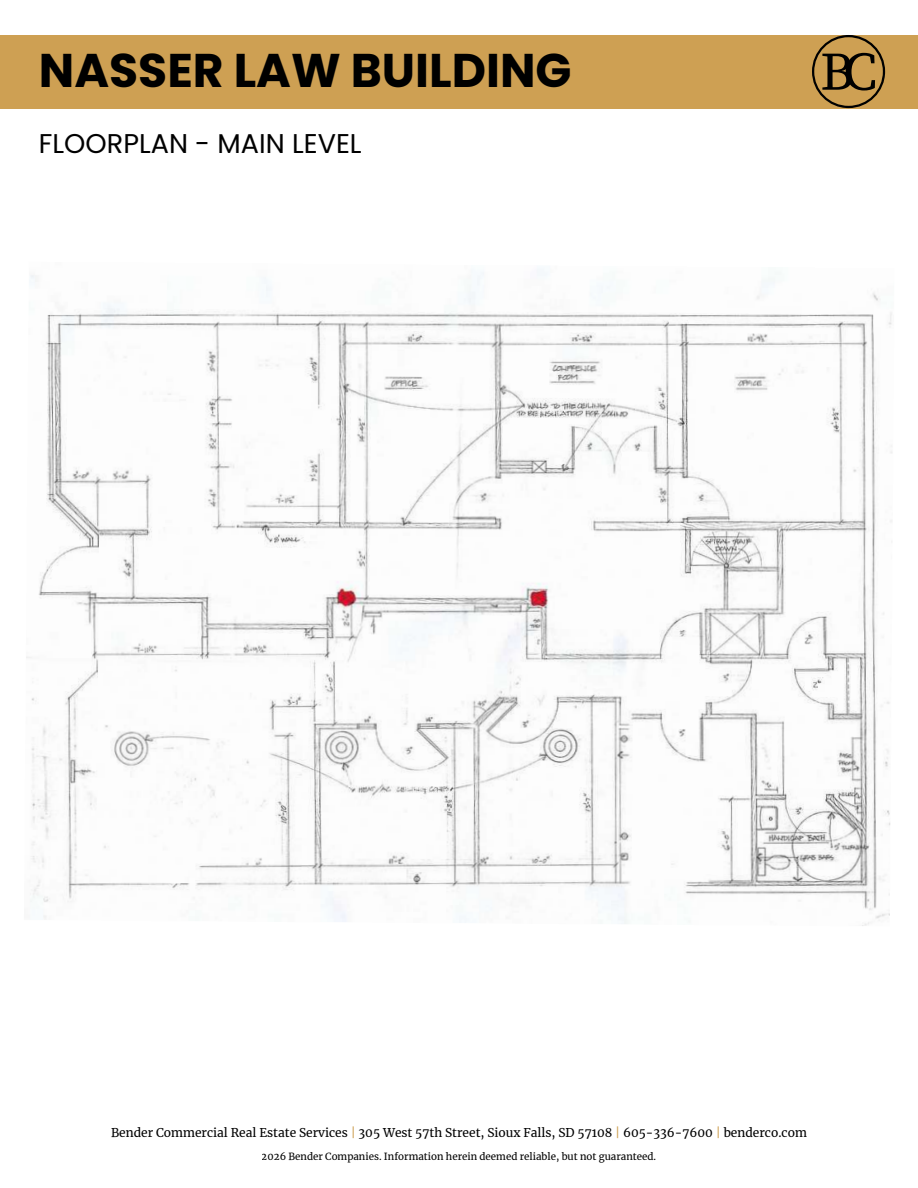
<style>
.page{position:relative;width:918px;height:1188px;background:#fff}
.page>*{position:absolute;margin:0;border:0;box-sizing:border-box;transform-origin:0 0}
.t1{font:53.85px "Source Serif Pro";color:#000}
.t2{font:700 47.25px "Poppins";color:#000}
.t3{font:27.15px "Poppins";color:#000}
.t4{font:12px "Merriweather";color:#000}
.t5{font:9.75px "Merriweather";color:#000}
.s1{color:#cea053}
</style>
<div class="page">
<div style="left:1px;top:35px;width:917px;height:73px;background:#cea053"></div>
<svg style="left:812px;top:35px;width:73px;height:73px"></svg>
<img style="left:26px;top:269px;width:866px;height:657px">
<h2 class="t2" style="left:39px;top:43px;width:534px">NASSER LAW BUILDING</h2>
<h3 class="t3" style="left:39px;top:128px;width:324px">FLOORPLAN - MAIN LEVEL</h3>
<h1 class="t1" style="left:820px;top:40px;width:59px">BC</h1>
<p class="t4" style="left:111px;top:1124px;width:697px">Bender Commercial Real Estate Services <span class="s1">|</span> 305 West 57th Street, Sioux Falls, SD 57108 <span class="s1">|</span> 605-336-7600 <span class="s1">|</span> benderco.com</p>
<p class="t5" style="left:262px;top:1150px;width:396px">2026 Bender Companies. Information herein deemed reliable, but not guaranteed.</p>
</div>
